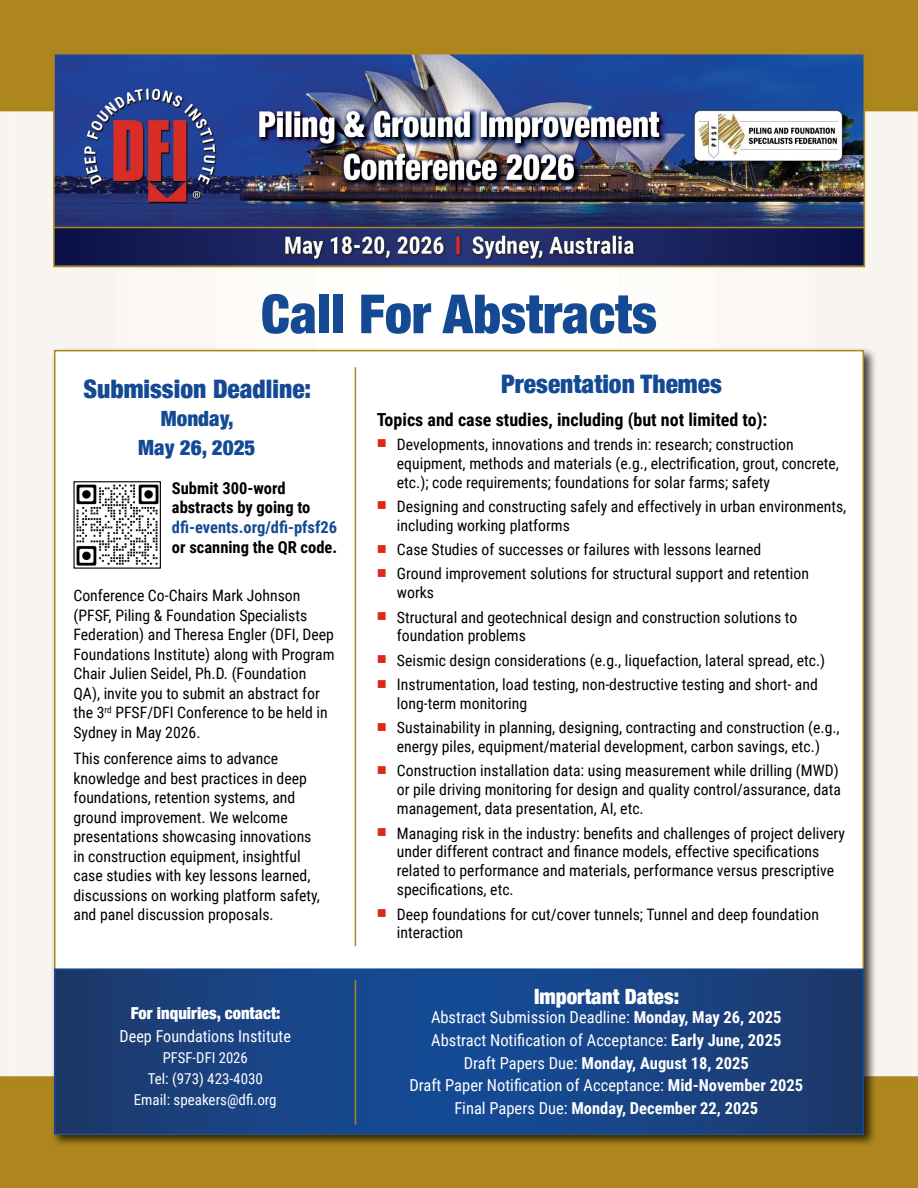
<style>
.page{position:relative;width:918px;height:1188px;background:#fff}
.page>*{position:absolute;margin:0;border:0;box-sizing:border-box;transform-origin:0 0}
.t1{font:900 condensed 54px "Helvetica Neue";color:#144a94}
.t2{font:900 condensed 25.5px "Helvetica Neue";color:#144a94}
.t3{font:900 condensed 21px/28.5px "Helvetica Neue";color:#144a94;text-align:center}
.t4{font:900 condensed 21px "Helvetica Neue";color:#fff}
.t5{font:700 18px "Roboto Condensed";color:#000}
.t6{font:16.5px/22.8px "Roboto Condensed";color:#fff;text-align:center}
.t7{font:700 16.5px/19.8px "Roboto Condensed";color:#000}
.t8{font:700 16.5px "Roboto Condensed";color:#144a94}
.t9{font:900 condensed 16.5px "Helvetica Neue";color:#fff}
.t10{font:15.75px/19.5px "Roboto Condensed";color:#000}
.t11{font:15px/21px "Roboto Condensed";color:#fff;text-align:center}
.s1{color:#da291c}
.s2{font-weight:700}
</style>
<div class="page">
<img style="left:0;top:0;width:918px;height:1188px">
<div style="left:50px;top:347px;width:827px;height:801px;background:#000;opacity:.75"></div>
<div style="left:54px;top:350px;width:810px;height:785px;background:#fff;border:2px solid #af861d"></div>
<svg style="left:57px;top:971px;width:804px;height:161px;background:#184281"></svg>
<div style="left:54px;top:968px;width:810px;height:167px;border:2px solid #144a94"></div>
<hr style="left:355px;top:367px;width:1px;height:579px;background:#af861d">
<hr style="left:355px;top:980px;width:1px;height:145px;background:#af861d">
<img style="left:76px;top:484px;width:83px;height:82px">
<div style="left:73px;top:481px;width:88px;height:88px;border:1px solid #000"></div>
<h1 class="t1" style="left:261px;top:270px;width:398px">Call For Abstracts</h1>
<h2 class="t2" style="left:84px;top:368px;width:229px">Submission Deadline:</h2>
<h3 class="t3" style="left:138px;top:403px;width:119px">Monday,<br>May 26, 2025</h3>
<p class="t7" style="left:172px;top:477px;width:140px">Submit 300-word abstracts by going to</p>
<p class="t8" style="left:172px;top:516px;width:167px">dfi-events.org/dfi-pfsf26</p>
<p class="t7" style="left:172px;top:537px;width:167px">or scanning the QR code.</p>
<p class="t10" style="left:73px;top:585px;width:263px">Conference Co-Chairs Mark Johnson (PFSF, Piling &amp; Foundation Specialists Federation) and Theresa Engler (DFI, Deep Foundations Institute) along with Program Chair Julien Seidel, Ph.D. (Foundation QA), invite you to submit an abstract for the 3<sup>rd</sup> PFSF/DFI Conference to be held in Sydney in May 2026.</p>
<p class="t10" style="left:73px;top:748px;width:248px">This conference aims to advance knowledge and best practices in deep foundations, retention systems, and ground improvement. We welcome presentations showcasing innovations in construction equipment, insightful case studies with key lessons learned, discussions on working platform safety, and panel discussion proposals.</p>
<p class="t9" style="left:131px;top:1000px;width:151px">For inquiries, contact:</p>
<p class="t6" style="left:120px;top:1024px;width:173px">Deep Foundations Institute</p>
<p class="t11" style="left:134px;top:1046px;width:144px">PFSF-DFI 2026<br>Tel: (973) 423-4030<br>Email: speakers@dfi.org</p>
<h2 class="t2" style="left:501px;top:363px;width:222px">Presentation Themes</h2>
<p class="t5" style="left:377px;top:407px;width:392px">Topics and case studies, including (but not limited to):</p>
<p class="t10" style="left:397px;top:434px;width:444px;line-height:18.9px;text-indent:-20px"><span class="s1">■</span> Developments, innovations and trends in: research; construction equipment, methods and materials (e.g., electrification, grout, concrete, etc.); code requirements; foundations for solar farms; safety</p>
<p class="t10" style="left:397px;top:496px;width:451px;line-height:18.9px;text-indent:-20px"><span class="s1">■</span> Designing and constructing safely and effectively in urban environments, including working platforms</p>
<p class="t10" style="left:377px;top:539px;width:386px"><span class="s1">■</span> Case Studies of successes or failures with lessons learned</p>
<p class="t10" style="left:397px;top:564px;width:414px;line-height:18.9px;text-indent:-20px"><span class="s1">■</span> Ground improvement solutions for structural support and retention works</p>
<p class="t10" style="left:397px;top:607px;width:402px;line-height:18.9px;text-indent:-20px"><span class="s1">■</span> Structural and geotechnical design and construction solutions to foundation problems</p>
<p class="t10" style="left:377px;top:650px;width:450px"><span class="s1">■</span> Seismic design considerations (e.g., liquefaction, lateral spread, etc.)</p>
<p class="t10" style="left:397px;top:674px;width:423px;line-height:18.9px;text-indent:-20px"><span class="s1">■</span> Instrumentation, load testing, non-destructive testing and short- and long-term monitoring</p>
<p class="t10" style="left:377px;top:718px;width:465px;line-height:18.9px;text-align:center"><span class="s1">■</span> Sustainability in planning, designing, contracting and construction (e.g., energy piles, equipment/material development, carbon savings, etc.)</p>
<p class="t10" style="left:397px;top:761px;width:445px;line-height:18.9px;text-indent:-20px"><span class="s1">■</span> Construction installation data: using measurement while drilling (MWD) or pile driving monitoring for design and quality control/assurance, data management, data presentation, AI, etc.</p>
<p class="t10" style="left:397px;top:823px;width:450px;line-height:18.9px;text-indent:-20px"><span class="s1">■</span> Managing risk in the industry: benefits and challenges of project delivery under different contract and finance models, effective specifications related to performance and materials, performance versus prescriptive specifications, etc.</p>
<p class="t10" style="left:397px;top:904px;width:424px;line-height:18.9px;text-indent:-20px"><span class="s1">■</span> Deep foundations for cut/cover tunnels; Tunnel and deep foundation interaction</p>
<h3 class="t4" style="left:534px;top:979px;width:147px">Important Dates:</h3>
<p class="t6" style="left:409px;top:1005px;width:395px">Abstract Submission Deadline: <span class="s2">Monday, May 26, 2025<br></span>Abstract Notification of Acceptance: <span class="s2">Early June, 2025<br></span>Draft Papers Due: <span class="s2">Monday, August 18, 2025<br></span>Draft Paper Notification of Acceptance: <span class="s2">Mid-November 2025<br></span>Final Papers Due: <span class="s2">Monday, December 22, 2025</span></p>
</div>
